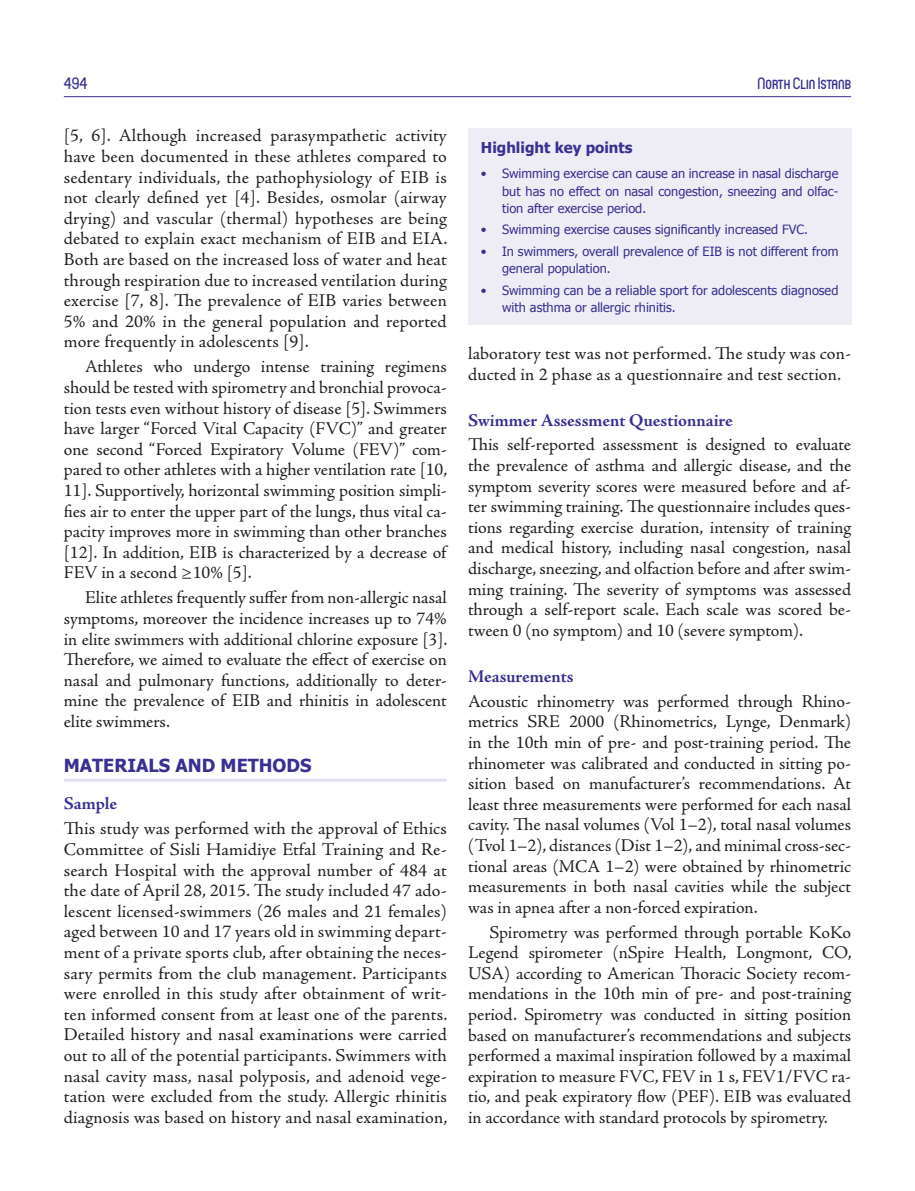
<style>
.page{position:relative;width:915px;height:1191px;background:#fff}
.page>*{position:absolute;margin:0;border:0;box-sizing:border-box;transform-origin:0 0}
._01__Yazı_Metni_NCI{font:18px/20.5px "Adobe Jenson Pro";color:#231f20;text-align:justify}
.Ikinci_Arabaslik{font:700 18px "Adobe Jenson Pro";letter-spacing:-.005em;color:#3a3091}
._06__Yazı_Konu_Basli{font:700 18px "Tahoma";color:#3a3091}
.t1{font:500 16.5px "Circula";color:#3a3091}
._05__Özet_Yazısı_NCI{font:700 15px "Tahoma";color:#3a3091}
._05__Özet_Yazısı_NCI-2{font:12.75px/17.2px "Tahoma";color:#3a3091}
</style>
<div class="page">
<hr style="left:64px;top:96px;width:786px;height:1px;background:#3a3091">
<hr style="left:64px;top:778px;width:382px;height:3px;background:#e2e0f0">
<div style="left:468px;top:128px;width:382px;height:197px;background:#eeedf5"></div>
<p class="t1" style="left:64px;top:73px;width:25px">494</p>
<p class="t1" style="left:757px;top:73px;width:95px">North Clin Istanb</p>
<p class="_01__Yazı_Metni_NCI" style="left:64px;top:126px;width:385px">[5, 6]. Although increased parasympathetic activity have been documented in these athletes compared to sedentary individuals, the pathophysiology of EIB is not clearly defined yet [4]. Besides, osmolar (airway drying) and vascular (thermal) hypotheses are being debated to explain exact mechanism of EIB and EIA.<br>Both are based on the increased loss of water and heat through respiration due to increased ventilation during exercise [7, 8]. The prevalence of EIB varies between 5% and 20% in the general population and reported more frequently in adolescents [9].</p>
<p class="_01__Yazı_Metni_NCI" style="left:64px;top:357px;width:385px;text-indent:21px">Athletes who undergo intense training regimens should be tested with spirometry and bronchial provoca&shy;tion tests even without history of disease [5]. Swimmers have larger “Forced Vital Capacity (FVC)” and greater one second “Forced Expiratory Volume (FEV)” com&shy;pared to other athletes with a higher ventilation rate [10, 11]. Supportively, horizontal swimming position simpli&shy;fies air to enter the upper part of the lungs, thus vital ca&shy;pacity improves more in swimming than other branches [12]. In addition, EIB is characterized by a decrease of FEV in a second ≥10% [5].</p>
<p class="_01__Yazı_Metni_NCI" style="left:64px;top:588px;width:385px;text-indent:21px">Elite athletes frequently suffer from non-allergic nasal symptoms, moreover the incidence increases up to 74% in elite swimmers with additional chlorine exposure [3].<br>Therefore, we aimed to evaluate the effect of exercise on nasal and pulmonary functions, additionally to deter&shy;mine the prevalence of EIB and rhinitis in adolescent elite swimmers.</p>
<p class="_06__Yazı_Konu_Basli" style="left:64px;top:752px;width:249px">MATERIALS AND METHODS</p>
<p class="Ikinci_Arabaslik" style="left:64px;top:793px;width:55px">Sample</p>
<p class="_01__Yazı_Metni_NCI" style="left:64px;top:818px;width:385px">This study was performed with the approval of Ethics Committee of Sisli Hamidiye Etfal Training and Re&shy;search Hospital with the approval number of 484 at the date of April 28, 2015. The study included 47 ado&shy;lescent licensed-swimmers (26 males and 21 females) aged between 10 and 17 years old in swimming depart&shy;ment of a private sports club, after obtaining the neces&shy;sary permits from the club management. Participants were enrolled in this study after obtainment of writ&shy;ten informed consent from at least one of the parents.<br>Detailed history and nasal examinations were carried out to all of the potential participants. Swimmers with nasal cavity mass, nasal polyposis, and adenoid vege&shy;tation were excluded from the study. Allergic rhinitis diagnosis was based on history and nasal examination,</p>
<p class="_05__Özet_Yazısı_NCI" style="left:480px;top:137px;width:153px">Highlight key points</p>
<p class="_05__Özet_Yazısı_NCI-2" style="left:502px;top:165px;width:337px;text-align:justify;text-indent:-21px">• Swimming exercise can cause an increase in nasal discharge but has no effect on nasal congestion, sneezing and olfac&shy;tion after exercise period.</p>
<p class="_05__Özet_Yazısı_NCI-2" style="left:480px;top:221px;width:328px">• Swimming exercise causes significantly increased FVC.</p>
<p class="_05__Özet_Yazısı_NCI-2" style="left:502px;top:242px;width:337px;text-indent:-21px">• In swimmers, overall prevalence of EIB is not different from general population.</p>
<p class="_05__Özet_Yazısı_NCI-2" style="left:502px;top:281px;width:337px;text-indent:-21px">• Swimming can be a reliable sport for adolescents diagnosed with asthma or allergic rhinitis.</p>
<p class="_01__Yazı_Metni_NCI" style="left:468px;top:343px;width:384px">laboratory test was not performed. The study was con&shy;ducted in 2 phase as a questionnaire and test section.</p>
<p class="Ikinci_Arabaslik" style="left:468px;top:410px;width:266px">Swimmer Assessment Questionnaire</p>
<p class="_01__Yazı_Metni_NCI" style="left:468px;top:435px;width:384px">This self-reported assessment is designed to evaluate the prevalence of asthma and allergic disease, and the symptom severity scores were measured before and af&shy;ter swimming training. The questionnaire includes ques&shy;tions regarding exercise duration, intensity of training and medical history, including nasal congestion, nasal discharge, sneezing, and olfaction before and after swim&shy;ming training. The severity of symptoms was assessed through a self-report scale. Each scale was scored be&shy;tween 0 (no symptom) and 10 (severe symptom).</p>
<p class="Ikinci_Arabaslik" style="left:468px;top:666px;width:107px">Measurements</p>
<p class="_01__Yazı_Metni_NCI" style="left:468px;top:691px;width:384px">Acoustic rhinometry was performed through Rhino&shy;metrics SRE 2000 (Rhinometrics, Lynge, Denmark) in the 10th min of pre- and post-training period. The rhinometer was calibrated and conducted in sitting po&shy;sition based on manufacturer’s recommendations. At least three measurements were performed for each nasal cavity. The nasal volumes (Vol 1–2), total nasal volumes (Tvol 1–2), distances (Dist 1–2), and minimal cross-sec&shy;tional areas (MCA 1–2) were obtained by rhinometric measurements in both nasal cavities while the subject was in apnea after a non-forced expiration.</p>
<p class="_01__Yazı_Metni_NCI" style="left:468px;top:922px;width:385px;text-indent:21px">Spirometry was performed through portable KoKo Legend spirometer (nSpire Health, Longmont, CO, USA) according to American Thoracic Society recom&shy;mendations in the 10th min of pre- and post-training period. Spirometry was conducted in sitting position based on manufacturer’s recommendations and subjects performed a maximal inspiration followed by a maximal expiration to measure FVC, FEV in 1 s, FEV1/FVC ra&shy;tio, and peak expiratory flow (PEF). EIB was evaluated in accordance with standard protocols by spirometry.</p>
</div>
